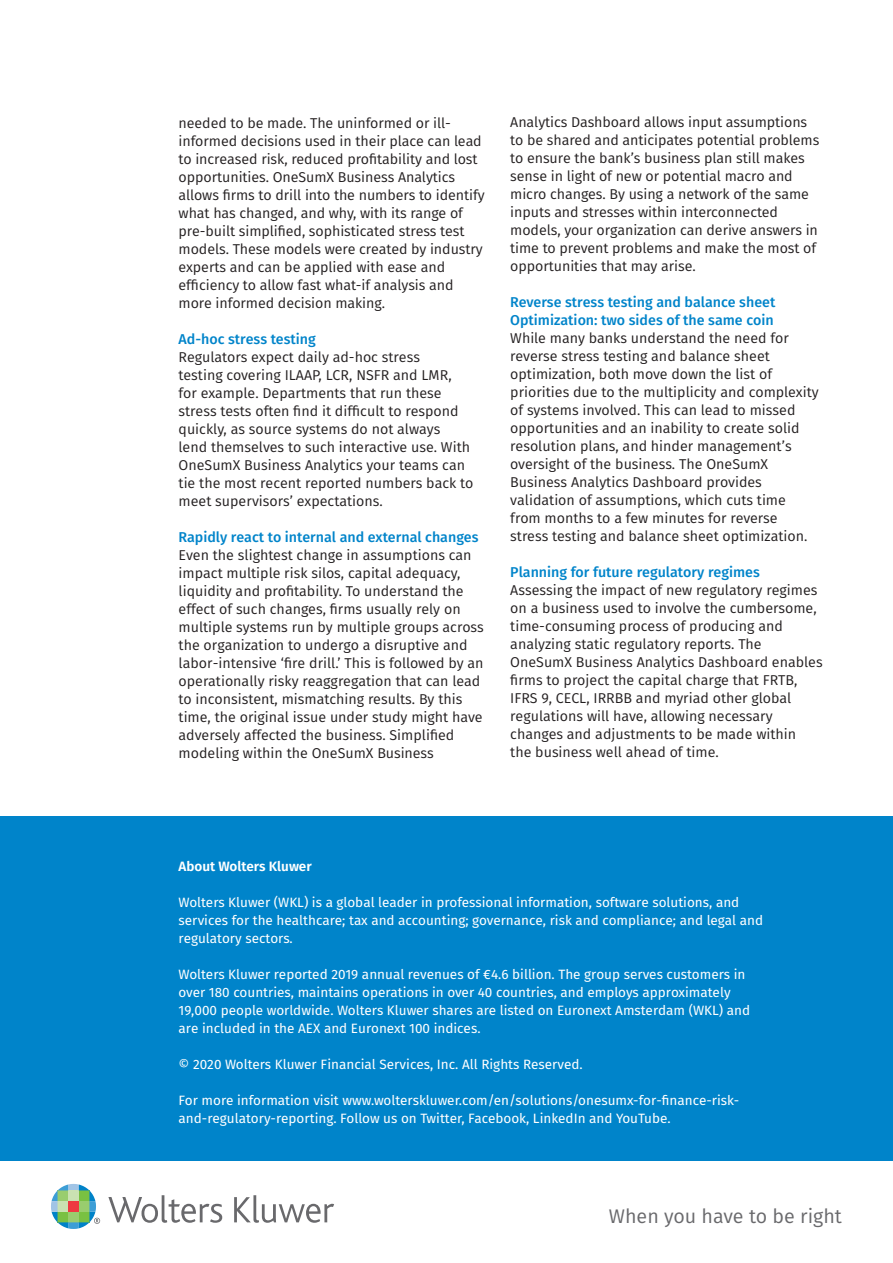
<style>
.page{position:relative;width:893px;height:1263px;background:#fff}
.page>*{position:absolute;margin:0;border:0;box-sizing:border-box;transform-origin:0 0}
.t1{font:19.65px "Fira Sans";color:#69696c}
.t2{font:14.25px/18px "Fira Sans";color:#231f20}
.t3{font:500 14.25px/18px "Fira Sans";color:#0084ca}
.t4{font:13.5px/18px "Fira Sans";color:#fff}
.t5{font:600 13.5px "Fira Sans";color:#fff}
</style>
<div class="page">
<svg style="left:108px;top:1195px;width:114px;height:28px"></svg>
<svg style="left:234px;top:1195px;width:100px;height:28px"></svg>
<svg style="left:51px;top:1184px;width:49px;height:45px"></svg>
<div style="left:0;top:816px;width:893px;height:345px;background:#0084ca"></div>
<p class="t2" style="left:179px;top:113px;width:308px">needed to be made. The uninformed or ill&shy;informed decisions used in their place can lead to increased risk, reduced profitability and lost opportunities. OneSumX Business Analytics allows firms to drill into the numbers to identify what has changed, and why, with its range of pre-built simplified, sophisticated stress test models. These models were created by industry experts and can be applied with ease and<br>effi ciency to allow fast what-if analysis and more informed decision making.</p>
<p class="t3" style="left:179px;top:329px;width:139px">Ad-hoc stress testing</p>
<p class="t2" style="left:179px;top:347px;width:296px">Regulators expect daily ad-hoc stress<br>testing covering ILAAP, LCR, NSFR and LMR, for example. Departments that run these stress tests often find it difficult to respond quickly, as source systems do not always<br>lend themselves to such interactive use. With OneSumX Business Analytics your teams can tie the most recent reported numbers back to meet supervisors’ expectations.</p>
<p class="t3" style="left:179px;top:527px;width:301px">Rapidly react to internal and external changes</p>
<p class="t2" style="left:179px;top:545px;width:307px">Even the slightest change in assumptions can impact multiple risk silos, capital adequacy, liquidity and profitability. To understand the effect of such changes, firms usually rely on multiple systems run by multiple groups across the organization to undergo a disruptive and labor-intensive ‘fire drill.’ This is followed by an operationally risky reaggregation that can lead to inconsistent, mismatching results. By this time, the original issue under study might have adversely affected the business. Simplified modeling within the OneSumX Business</p>
<p class="t2" style="left:510px;top:113px;width:311px">Analytics Dashboard allows input assumptions to be shared and anticipates potential problems to ensure the bank’s business plan still makes sense in light of new or potential macro and micro changes. By using a network of the same inputs and stresses within interconnected models, your organization can derive answers in time to prevent problems and make the most of opportunities that may arise.</p>
<p class="t3" style="left:510px;top:293px;width:267px">Reverse stress testing and balance sheet<br>Optimization: two sides of the same coin</p>
<p class="t2" style="left:510px;top:329px;width:310px">While many banks understand the need for reverse stress testing and balance sheet optimization, both move down the list of priorities due to the multiplicity and complexity of systems involved. This can lead to missed opportunities and an inability to create solid resolution plans, and hinder management’s oversight of the business. The OneSumX Business Analytics Dashboard provides validation of assumptions, which cuts time from months to a few minutes for reverse stress testing and balance sheet optimization.</p>
<p class="t3" style="left:510px;top:563px;width:251px">Planning for future regulatory regimes</p>
<p class="t2" style="left:510px;top:581px;width:314px">Assessing the impact of new regulatory regimes on a business used to involve the cumbersome, time-consuming process of producing and analyzing static regulatory reports. The OneSumX Business Analytics Dashboard enables firms to project the capital charge that FRTB, IFRS 9, CECL, IRRBB and myriad other global regulations will have, allowing necessary changes and adjustments to be made within<br>the business well ahead of time.</p>
<p class="t5" style="left:179px;top:855px;width:135px">About Wolters Kluwer</p>
<p class="t4" style="left:179px;top:892px;width:586px">Wolters Kluwer (WKL) is a global leader in professional information, software solutions, and services for the healthcare; tax and accounting; governance, risk and compliance; and legal and regulatory sectors.</p>
<p class="t4" style="left:179px;top:964px;width:573px">Wolters Kluwer reported 2019 annual revenues of €4.6 billion. The group serves customers in over 180 countries, maintains operations in over 40 countries, and employs approximately 19,000 people worldwide. Wolters Kluwer shares are listed on Euronext Amsterdam (WKL) and are included in the AEX and Euronext 100 indices.</p>
<p class="t4" style="left:179px;top:1054px;width:406px">© 2020 Wolters Kluwer Financial Services, Inc. All Rights Reserved.</p>
<p class="t4" style="left:179px;top:1090px;width:562px">For more information visit www.wolterskluwer.com/en/solutions/onesumx-for-finance-risk&shy;and-regulatory-reporting. Follow us on Twitter, Facebook, LinkedIn and YouTube.</p>
<h1 class="t1" style="left:609px;top:1201px;width:235px">When you have to be right</h1>
</div>
